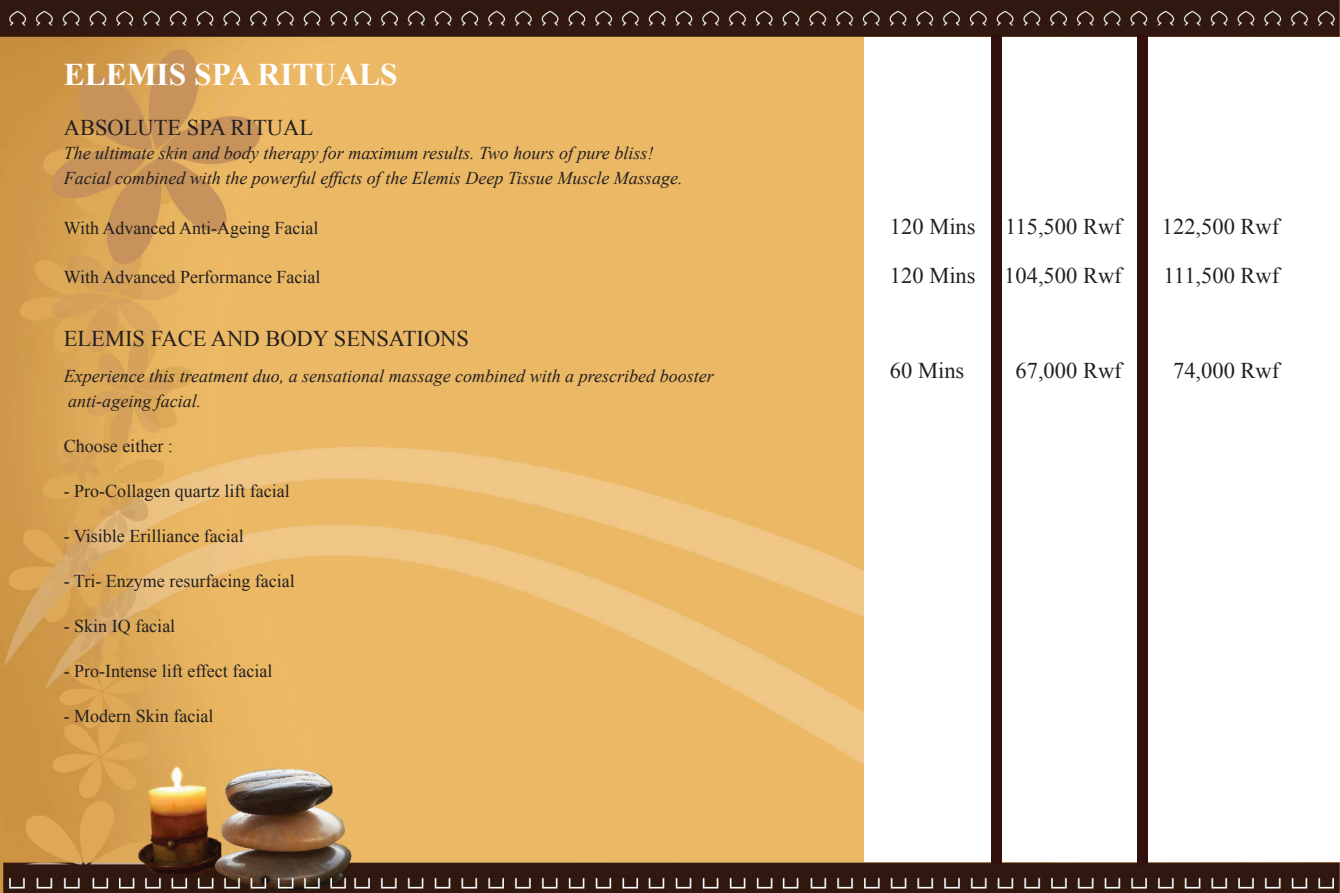
<style>
.page{position:relative;width:1340px;height:893px;background:#fff}
.page>*{position:absolute;margin:0;border:0;box-sizing:border-box;transform-origin:0 0}
.t1{font:700 31.5px "Times New Roman";color:#fff}
.t2{font:22.5px "Times New Roman";color:#231f20}
.t3{font:italic 18px "Times New Roman";color:#231f20}
.t4{font:18px "Times New Roman";color:#231f20}
</style>
<div class="page">
<img style="left:0;top:1px;width:1339px;height:891px">
<div style="left:864px;top:38px;width:475px;height:824px;background:#fff"></div>
<div style="left:1136px;top:34px;width:11px;height:830px;background:#32100d"></div>
<div style="left:991px;top:34px;width:11px;height:830px;background:#32100d"></div>
<p class="t1" style="left:64px;top:53px;width:335px">ELEMIS SPA RITUALS</p>
<p class="t2" style="left:64px;top:112px;width:251px">ABSOLUTE SPA RITUAL</p>
<p class="t3" style="left:64px;top:141px;width:591px">The ultimate skin and body therapy for maximum results. Two hours of pure bliss!</p>
<p class="t3" style="left:64px;top:166px;width:620px">Facial combined with the powerful efficts of the Elemis Deep Tissue Muscle Massage.</p>
<p class="t4" style="left:64px;top:215px;width:256px">With Advanced Anti-Ageing Facial</p>
<p class="t2" style="left:890px;top:211px;width:87px">120 Mins</p>
<p class="t2" style="left:1005px;top:211px;width:118px">115,500 Rwf</p>
<p class="t2" style="left:1161px;top:211px;width:119px">122,500 Rwf</p>
<p class="t4" style="left:64px;top:265px;width:258px">With Advanced Performance Facial</p>
<p class="t2" style="left:890px;top:260px;width:87px">120 Mins</p>
<p class="t2" style="left:1004px;top:260px;width:119px">104,500 Rwf</p>
<p class="t2" style="left:1163px;top:260px;width:117px">111,500 Rwf</p>
<p class="t2" style="left:64px;top:323px;width:407px">ELEMIS FACE AND BODY SENSATIONS</p>
<p class="t3" style="left:64px;top:364px;width:651px">Experience this treatment duo, a sensational massage combined with a prescribed booster</p>
<p class="t2" style="left:890px;top:355px;width:76px">60 Mins</p>
<p class="t2" style="left:1015px;top:355px;width:108px">67,000 Rwf</p>
<p class="t2" style="left:1173px;top:355px;width:108px">74,000 Rwf</p>
<p class="t3" style="left:68px;top:388px;width:135px">anti-ageing facial.</p>
<p class="t4" style="left:64px;top:434px;width:110px">Choose either :</p>
<p class="t4" style="left:64px;top:479px;width:227px">- Pro-Collagen quartz lift facial</p>
<p class="t4" style="left:64px;top:524px;width:182px">- Visible Erilliance facial</p>
<p class="t4" style="left:64px;top:569px;width:232px">- Tri- Enzyme resurfacing facial</p>
<p class="t4" style="left:64px;top:614px;width:113px">- Skin IQ facial</p>
<p class="t4" style="left:64px;top:659px;width:210px">- Pro-Intense lift effect facial</p>
<p class="t4" style="left:64px;top:704px;width:151px">- Modern Skin facial</p>
</div>
